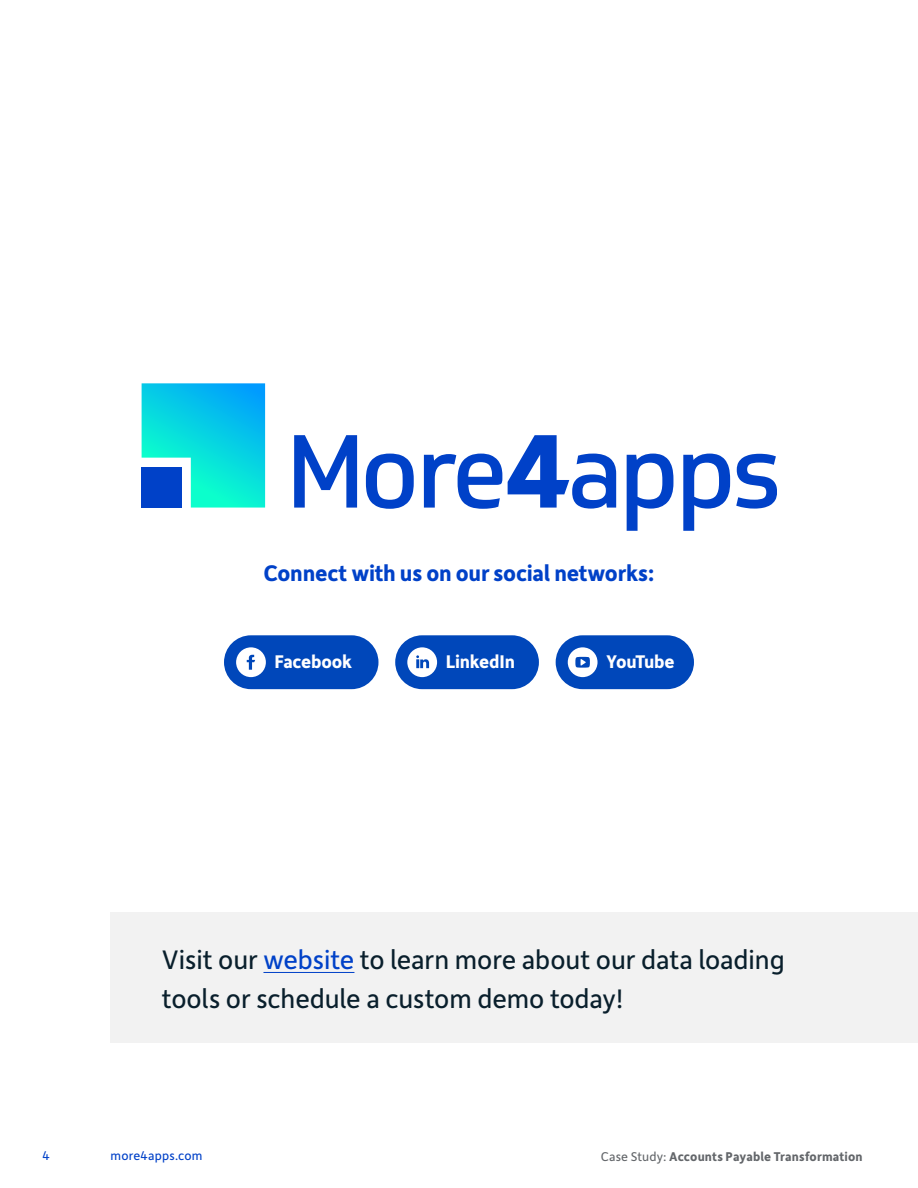
<style>
.page{position:relative;width:918px;height:1188px;background:#fff}
.page>*{position:absolute;margin:0;border:0;box-sizing:border-box;transform-origin:0 0}
.t1{font:28.5px/39px "Depot New";letter-spacing:-.005em;color:#091f2c}
.t2{font:700 24px "Depot New";letter-spacing:-.01em;color:#0041c8}
.t3{font:700 19.5px "Depot New";letter-spacing:-.01em;color:#fff}
.t4{font:700 19.5px "Depot New";letter-spacing:-.035em;color:#fff}
.t5{font:700 13.5px "Depot New";letter-spacing:.01em;color:#63666a}
.t6{font:13.5px "Depot New";letter-spacing:.01em;color:#0041c8}
.s1{color:#0041c8}
.s2{font-weight:400}
</style>
<div class="page">
<div style="left:111px;top:912px;width:807px;height:130px;background:#f2f2f2"></div>
<hr style="left:263px;top:972px;width:91px;height:1px;background:#0041c8">
<div style="left:224px;top:635px;width:154px;height:54px;background:#0047ba;border-radius:27px"></div>
<svg style="left:236px;top:647px;width:30px;height:30px"></svg>
<div style="left:395px;top:635px;width:144px;height:54px;background:#0047ba;border-radius:27px"></div>
<svg style="left:407px;top:647px;width:30px;height:30px"></svg>
<div style="left:556px;top:635px;width:138px;height:54px;background:#0047ba;border-radius:27px"></div>
<svg style="left:568px;top:647px;width:30px;height:30px"></svg>
<svg style="left:294px;top:435px;width:63px;height:73px"></svg>
<svg style="left:366px;top:454px;width:48px;height:55px"></svg>
<svg style="left:424px;top:454px;width:78px;height:55px"></svg>
<svg style="left:508px;top:435px;width:108px;height:74px"></svg>
<svg style="left:627px;top:454px;width:46px;height:77px"></svg>
<svg style="left:683px;top:454px;width:47px;height:77px"></svg>
<svg style="left:736px;top:454px;width:40px;height:55px"></svg>
<svg style="left:142px;top:383px;width:123px;height:125px;background:#14c6e0"></svg>
<p class="t2" style="left:263px;top:557px;width:393px">Connect with us on our social networks:</p>
<p class="t3" style="left:274px;top:649px;width:79px">Facebook</p>
<p class="t3" style="left:446px;top:649px;width:71px">LinkedIn</p>
<p class="t4" style="left:606px;top:649px;width:70px">YouTube</p>
<p class="t1" style="left:162px;top:939px;width:624px">Visit our <span class="s1">website</span> to learn more about our data loading tools or schedule a custom demo today!</p>
<p class="t6" style="left:43px;top:1147px;width:9px">4</p>
<p class="t6" style="left:111px;top:1147px;width:93px">more4apps.com</p>
<p class="t5" style="left:601px;top:1148px;width:264px"><span class="s2">Case Study:</span> Accounts Payable Transformation</p>
</div>
